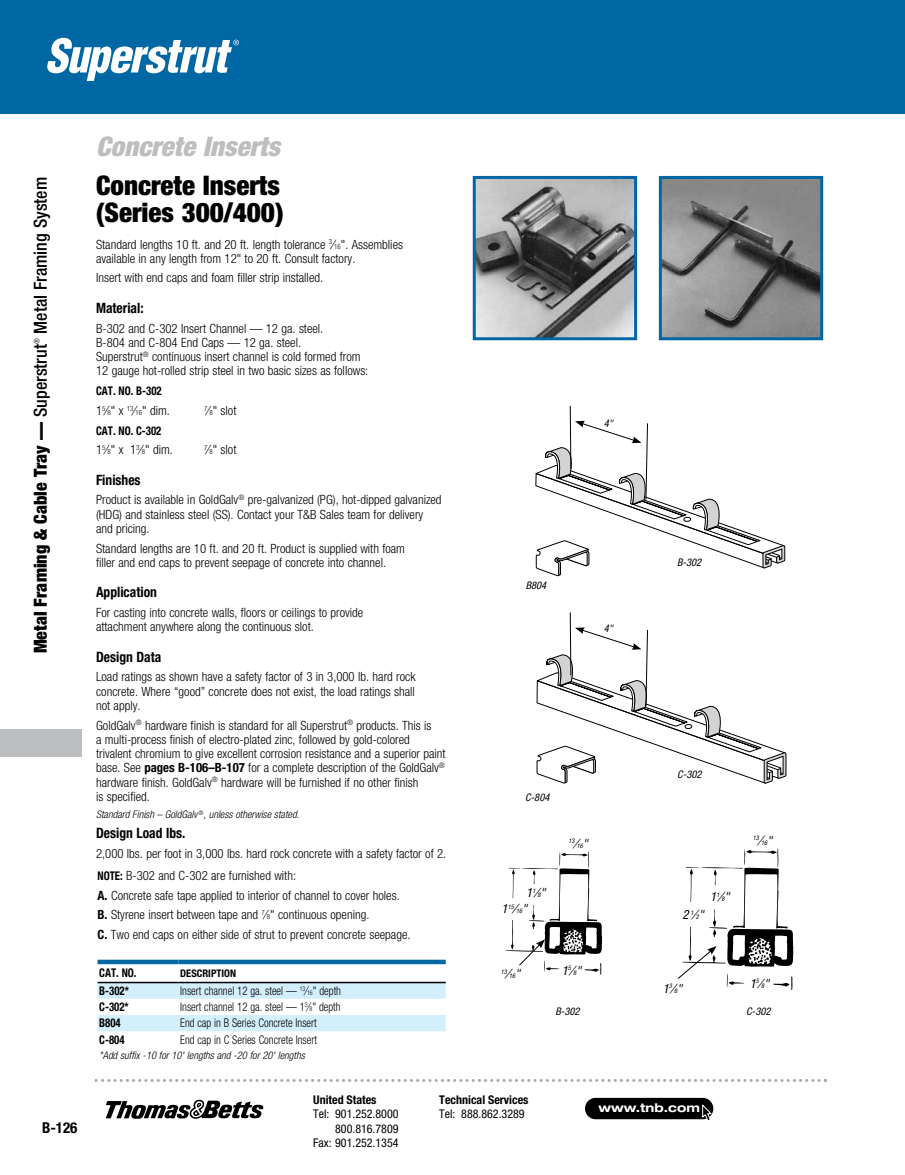
<style>
.page{position:relative;width:905px;height:1175px;background:#fff}
.page>*{position:absolute;margin:0;border:0;box-sizing:border-box;transform-origin:0 0}
.t1{font:900 condensed 27px/27px "Helvetica Neue LT Std";color:#000}
.t2{font:italic 900 condensed 27px "Helvetica Neue LT Std";color:#bcbec0}
.t3{font:900 condensed 18px "Helvetica Neue LT Std";color:#000}
.t4{font:500 condensed 18px "Helvetica Neue LT Std";color:#000}
.t5{font:700 condensed 15px "Helvetica Neue LT Std";color:#000}
.t6{font:700 condensed 14.25px "Helvetica Neue LT Std";color:#000;scale:.95 1}
.t7{font:300 condensed 12.75px/14.2px "Helvetica Neue LT Std";color:#000}
.t8{font:italic condensed 12.75px "Helvetica Neue LT Std";color:#000}
.t9{font:300 condensed 12px "Helvetica Neue LT Std";color:#000;scale:.9 1}
.t10{font:condensed 12px/14.4px "Helvetica Neue LT Std";color:#000;text-align:right}
.t11{font:700 condensed 12px "Helvetica Neue LT Std";color:#000;scale:.9 1}
.t12{font:700 condensed 12px "Helvetica Neue LT Std";color:#000}
.t13{font:700 expanded 12px "Helvetica Neue";color:#fff}
.t14{font:italic 300 condensed 10.5px "Helvetica Neue LT Std";color:#000}
.t15{font:italic condensed 10.5px "Helvetica Neue LT Std";color:#000}
.t16{font:700 condensed 10.5px "Helvetica Neue LT Std";color:#000}
.t17{font:300 condensed 7.5px "Helvetica Neue LT Std";color:#000}
.t18{font:italic condensed 6.3px "Helvetica Neue LT Std";color:#000}
.s1{font-weight:500}
.s2{font-size:7.05px}
.s3{font-weight:700}
.s4{font-weight:700;font-size:12px}
.s5{font-size:6.6px}
.s6{font-size:6.3px}
.s7{font-size:12.75px}
</style>
<div class="page">
<svg style="left:94px;top:1079px;width:732px;height:3px"></svg>
<svg style="left:106px;top:1099px;width:157px;height:19px"></svg>
<div style="left:585px;top:1097px;width:128px;height:22px;background:#000;border-radius:11px"></div>
<svg style="left:701px;top:1103px;width:11px;height:18px"></svg>
<div style="left:0;top:0;width:904px;height:114px;background:#0067a5"></div>
<svg style="left:47px;top:38px;width:192px;height:43px"></svg>
<div style="left:0;top:729px;width:81px;height:27px;background:#bcbec0"></div>
<img style="left:476px;top:180px;width:157px;height:156px">
<div style="left:472px;top:176px;width:165px;height:164px;border:3px solid #0067a5"></div>
<img style="left:662px;top:180px;width:157px;height:156px">
<div style="left:658px;top:176px;width:165px;height:164px;border:3px solid #0067a5"></div>
<svg style="left:535px;top:405px;width:250px;height:171px"></svg>
<svg style="left:536px;top:612px;width:250px;height:171px"></svg>
<svg style="left:505px;top:851px;width:97px;height:123px"></svg>
<svg style="left:678px;top:848px;width:115px;height:141px"></svg>
<svg style="left:98px;top:983px;width:348px;height:48px"></svg>
<div style="left:98px;top:959px;width:80px;height:5px;background:#0067a5"></div>
<div style="left:178px;top:959px;width:268px;height:5px;background:#0067a5"></div>
<hr style="left:98px;top:981px;width:80px;height:2px;background:#000">
<hr style="left:178px;top:981px;width:268px;height:2px;background:#000">
<p class="t4" style="left:30px;top:333px;width:158px;rotate:-90deg">Metal Framing System</p>
<p class="t17" style="left:32px;top:344px;width:7px;rotate:-90deg">®</p>
<p class="t3" style="left:29px;top:653px;width:310px;rotate:-90deg">Metal Framing &amp; Cable Tray — <span class="s1">Superstrut</span></p>
<p class="t5" style="left:42px;top:1118px;width:37px">B-126</p>
<p class="t2" style="left:96px;top:130px;width:185px">Concrete Inserts</p>
<p class="t1" style="left:96px;top:171px;width:189px">Concrete Inserts (Series 300/400)</p>
<p class="t7" style="left:96px;top:237px;width:308px">Standard lengths 10 ft. and 20 ft. length tolerance <sup>3</sup>⁄<span class="s2">16</span>". Assemblies available in any length from 12" to 20 ft. Consult factory.</p>
<p class="t7" style="left:96px;top:271px;width:228px">Insert with end caps and foam filler strip installed.</p>
<p class="t6" style="left:96px;top:299px;width:52px">Material:</p>
<p class="t7" style="left:96px;top:321px;width:274px">B-302 and C-302 Insert Channel — 12 ga. steel.<br>B-804 and C-804 End Caps — 12 ga. steel.<br>Superstrut<sup>®</sup> continuous insert channel is cold formed from 12 gauge hot-rolled strip steel in two basic sizes as follows:</p>
<p class="t11" style="left:96px;top:383px;width:74px">Cat. No. B-302</p>
<p class="t7" style="left:96px;top:403px;width:75px">1<sup>5</sup>⁄<span class="s2">8</span>" x <sup>13</sup>⁄<span class="s2">16</span>" dim.</p>
<p class="t7" style="left:204px;top:403px;width:34px"><sup>7</sup>⁄<span class="s2">8</span>" slot</p>
<p class="t11" style="left:96px;top:423px;width:74px">Cat. No. C-302</p>
<p class="t7" style="left:96px;top:442px;width:78px">1<sup>5</sup>⁄<span class="s2">8</span>" x 1<sup>3</sup>⁄<span class="s2">8</span>" dim.</p>
<p class="t7" style="left:204px;top:442px;width:34px"><sup>7</sup>⁄<span class="s2">8</span>" slot</p>
<p class="t6" style="left:96px;top:471px;width:48px">Finishes</p>
<p class="t7" style="left:96px;top:492px;width:347px">Product is available in GoldGalv<sup>®</sup> pre-galvanized (PG), hot-dipped galvanized (HDG) and stainless steel (SS). Contact your T&amp;B Sales team for delivery and pricing.</p>
<p class="t7" style="left:96px;top:541px;width:310px">Standard lengths are 10 ft. and 20 ft. Product is supplied with foam filler and end caps to prevent seepage of concrete into channel.</p>
<p class="t6" style="left:96px;top:583px;width:66px">Application</p>
<p class="t7" style="left:96px;top:605px;width:269px">For casting into concrete walls, floors or ceilings to provide attachment anywhere along the continuous slot.</p>
<p class="t6" style="left:96px;top:648px;width:70px">Design Data</p>
<p class="t7" style="left:96px;top:669px;width:321px;text-align:justify">Load ratings as shown have a safety factor of 3 in 3,000 lb. hard rock concrete. Where “good” concrete does not exist, the load ratings shall not apply.</p>
<p class="t7" style="left:96px;top:717px;width:351px">GoldGalv<sup>®</sup> hardware finish is standard for all Superstrut<sup>®</sup> products. This is<br>a multi-process finish of electro-plated zinc, followed by gold-colored trivalent chromium to give excellent corrosion resistance and a superior paint base. See <span class="s3">pages B-106–B-107</span> for a complete description of the GoldGalv<sup>® </sup>hardware finish. GoldGalv<sup>®</sup> hardware will be furnished if no other finish<br>is specified.</p>
<p class="t14" style="left:96px;top:808px;width:205px">Standard Finish – GoldGalv <sup>®</sup>, unless otherwise stated.</p>
<p class="t6" style="left:96px;top:824px;width:96px">Design Load lbs.</p>
<p class="t7" style="left:96px;top:845px;width:352px">2,000 lbs. per foot in 3,000 lbs. hard rock concrete with a safety factor of 2.</p>
<p class="t7" style="left:98px;top:865px;width:314px;line-height:19.6px"><span class="s4">Note:</span> B-302 and C-302 are furnished with:<br><span class="s3">A.</span> Concrete safe tape applied to interior of channel to cover holes.<br><span class="s3">B.</span> Styrene insert between tape and <sup>7</sup>⁄<span class="s2">8</span>" continuous opening.<br><span class="s3">C.</span> Two end caps on either side of strut to prevent concrete seepage.</p>
<p class="t11" style="left:99px;top:965px;width:43px">Cat. No.</p>
<p class="t16" style="left:180px;top:966px;width:56px">Description</p>
<p class="t11" style="left:99px;top:983px;width:35px">B-302*</p>
<p class="t9" style="left:180px;top:983px;width:180px">Insert channel 12 ga. steel — <sup>13</sup>⁄<span class="s5">16</span>" depth</p>
<p class="t11" style="left:99px;top:999px;width:34px">C-302*</p>
<p class="t9" style="left:180px;top:1000px;width:180px">Insert channel 12 ga. steel — 1<sup>3</sup>⁄<span class="s5">8</span>" depth</p>
<p class="t11" style="left:99px;top:1016px;width:25px">B804</p>
<p class="t9" style="left:180px;top:1016px;width:153px">End cap in B Series Concrete Insert</p>
<p class="t11" style="left:99px;top:1032px;width:30px">C-804</p>
<p class="t9" style="left:180px;top:1032px;width:153px">End cap in C Series Concrete Insert</p>
<p class="t14" style="left:99px;top:1049px;width:207px">*Add suffix -10 for 10' lengths and -20 for 20' lengths</p>
<p class="t15" style="left:603px;top:417px;width:11px">4"</p>
<p class="t15" style="left:525px;top:579px;width:22px">B804</p>
<p class="t15" style="left:603px;top:622px;width:11px">4"</p>
<p class="t15" style="left:677px;top:556px;width:26px">B-302</p>
<p class="t15" style="left:525px;top:790px;width:26px">C-804</p>
<p class="t8" style="left:526px;top:885px;width:21px">1<sup>1</sup>⁄<span class="s6">8</span>"</p>
<p class="t18" style="left:501px;top:905px;width:27px"><span class="s7">1</span>15<span class="s7">⁄</span>16<span class="s7">"</span></p>
<p class="t18" style="left:568px;top:839px;width:21px">13<span class="s7">⁄</span>16<span class="s7">"</span></p>
<p class="t18" style="left:501px;top:970px;width:21px">13<span class="s7">⁄</span>16<span class="s7">"</span></p>
<p class="t8" style="left:561px;top:962px;width:21px">1<sup>5</sup>⁄<span class="s6">8</span>"</p>
<p class="t15" style="left:555px;top:1005px;width:26px">B-302</p>
<p class="t15" style="left:677px;top:768px;width:26px">C-302</p>
<p class="t8" style="left:710px;top:889px;width:21px">1<sup>1</sup>⁄<span class="s6">8</span>"</p>
<p class="t8" style="left:682px;top:907px;width:23px">2 <sup>1</sup>⁄<span class="s6">2</span>"</p>
<p class="t8" style="left:662px;top:981px;width:21px">1<sup>3</sup>⁄<span class="s6">8</span>"</p>
<p class="t12" style="left:313px;top:1092px;width:65px">United States</p>
<p class="t10" style="left:313px;top:1106px;width:87px">Tel: 901.252.8000<br>800.816.7809<br>Fax: 901.252.1354</p>
<p class="t12" style="left:439px;top:1092px;width:91px">Technical Services</p>
<p class="t10" style="left:439px;top:1106px;width:87px">Tel: 888.862.3289</p>
<p class="t13" style="left:598px;top:1100px;width:103px">www.tnb.com</p>
<p class="t18" style="left:752px;top:836px;width:21px">13<span class="s7">⁄</span>16<span class="s7">"</span></p>
<p class="t8" style="left:749px;top:976px;width:21px">1<sup>5</sup>⁄<span class="s6">8</span>"</p>
<p class="t15" style="left:746px;top:1005px;width:26px">C-302</p>
</div>
